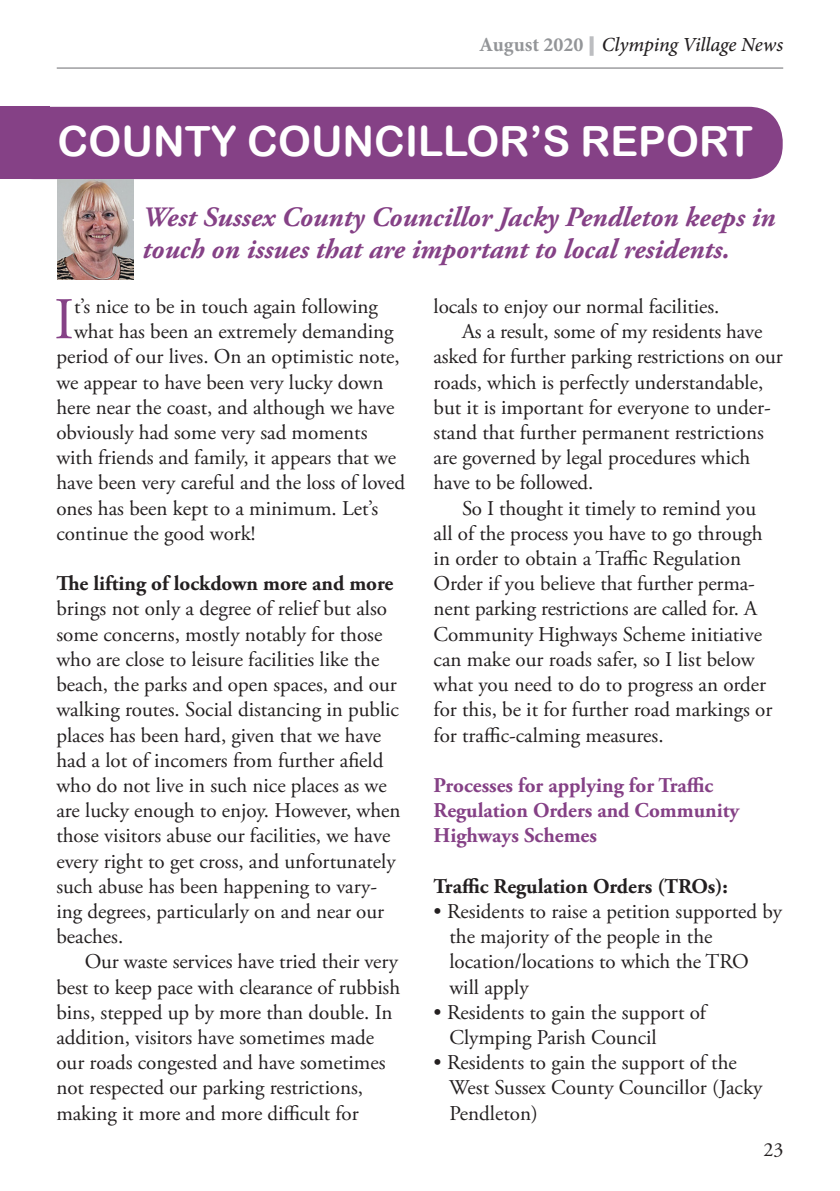
<style>
.page{position:relative;width:840px;height:1191px;background:#fff}
.page>*{position:absolute;margin:0;border:0;box-sizing:border-box;transform-origin:0 0}
.No_Spacing{font:59px "Adobe Garamond Pro";color:#854186}
._05_Vicar_s_note_mai{font:41.6px "Arial Rounded MT Bold";color:#fff}
.t1{font:italic 700 28px/32px "Adobe Garamond Pro";color:#854186}
.No_Spacing-2{font:21px/25.2px "Adobe Garamond Pro";color:#231f20}
.No_Spacing-3{font:700 21px/25.2px "Adobe Garamond Pro";color:#854186}
.No_Spacing-4{font:700 21px "Adobe Garamond Pro";color:#231f20}
.t2{font:italic 500 20px "Minion Pro";letter-spacing:-.005em;color:#231f20}
.t3{font:20px "Adobe Garamond Pro";color:#231f20}
.s1{font-weight:700;font-style:normal;color:#939598}
.s2{font-weight:700}
</style>
<div class="page">
<hr style="left:57px;top:68px;width:725px;height:1px;background:#6c6d70">
<svg style="left:589px;top:36px;width:4px;height:20px"></svg>
<div style="left:0;top:107px;width:782px;height:72px;background:#854186;border-radius:34px"></div>
<div style="left:0;top:107px;width:49px;height:72px;background:#854186"></div>
<img style="left:58px;top:179px;width:75px;height:101px">
<p class="t2" style="left:479px;top:31px;width:305px"><span class="s1">August 2020</span> Clymping Village News</p>
<p class="_05_Vicar_s_note_mai" style="left:58px;top:116px;width:696px">COUNTY COUNCILLOR’S REPORT</p>
<p class="t1" style="left:142px;top:202px;width:634px">West Sussex County Councillor Jacky Pendleton keeps in touch on issues that are important to local residents.</p>
<p class="No_Spacing" style="left:54px;top:284px;width:21px">I</p>
<p class="No_Spacing-2" style="left:74px;top:294px;width:305px">t’s nice to be in touch again following</p>
<p class="No_Spacing-2" style="left:74px;top:320px;width:321px">what has been an extremely demanding</p>
<p class="No_Spacing-2" style="left:56px;top:345px;width:345px">period of our lives. On an optimistic note,</p>
<p class="No_Spacing-2" style="left:56px;top:370px;width:328px">we appear to have been very lucky down</p>
<p class="No_Spacing-2" style="left:56px;top:395px;width:339px">here near the coast, and although we have</p>
<p class="No_Spacing-2" style="left:56px;top:420px;width:312px">obviously had some very sad moments</p>
<p class="No_Spacing-2" style="left:56px;top:446px;width:341px">with friends and family, it appears that we</p>
<p class="No_Spacing-2" style="left:56px;top:471px;width:350px">have been very careful and the loss of loved</p>
<p class="No_Spacing-2" style="left:56px;top:496px;width:323px">ones has been kept to a minimum. Let’s</p>
<p class="No_Spacing-2" style="left:56px;top:521px;width:201px">continue the good work!</p>
<p class="No_Spacing-2" style="left:56px;top:572px;width:345px"><span class="s2">The lifting of lockdown more and more </span>brings not only a degree of relief but also some concerns, mostly notably for those who are close to leisure facilities like the beach, the parks and open spaces, and our walking routes. Social distancing in public places has been hard, given that we have had a lot of incomers from further afield who do not live in such nice places as we are lucky enough to enjoy. However, when those visitors abuse our facilities, we have every right to get cross, and unfortunately such abuse has been happening to vary&shy;ing degrees, particularly on and near our beaches.</p>
<p class="No_Spacing-2" style="left:56px;top:950px;width:345px;text-indent:28px">Our waste services have tried their very best to keep pace with clearance of rubbish bins, stepped up by more than double. In addition, visitors have sometimes made our roads congested and have sometimes not respected our parking restrictions, making it more and more difficult for</p>
<p class="No_Spacing-2" style="left:433px;top:294px;width:287px">locals to enjoy our normal facilities.</p>
<p class="No_Spacing-2" style="left:433px;top:320px;width:350px;text-indent:28px">As a result, some of my residents have asked for further parking restrictions on our roads, which is perfectly understandable, but it is important for everyone to under&shy;stand that further permanent restrictions are governed by legal procedures which have to be followed.</p>
<p class="No_Spacing-2" style="left:433px;top:496px;width:340px;text-indent:28px">So I thought it timely to remind you all of the process you have to go through in order to obtain a Traffic Regulation Order if you believe that further perma&shy;nent parking restrictions are called for. A Community Highways Scheme initiative can make our roads safer, so I list below what you need to do to progress an order for this, be it for further road markings or for traffic-calming measures.</p>
<p class="No_Spacing-3" style="left:433px;top:773px;width:307px">Processes for applying for Traffic<br>Regulation Orders and Community<br>Highways Schemes</p>
<p class="No_Spacing-4" style="left:433px;top:874px;width:296px">Traffic Regulation Orders (TROs):</p>
<p class="No_Spacing-2" style="left:449px;top:899px;width:334px;text-indent:-16px">• Residents to raise a petition supported by the majority of the people in the location/locations to which the TRO will apply</p>
<p class="No_Spacing-2" style="left:449px;top:1000px;width:258px;text-indent:-16px">• Residents to gain the support of<br>Clymping Parish Council</p>
<p class="No_Spacing-2" style="left:449px;top:1050px;width:314px;text-indent:-15px">• Residents to gain the support of the<br>West Sussex County Councillor (Jacky<br>Pendleton)</p>
<p class="t3" style="left:763px;top:1137px;width:21px">23</p>
</div>
